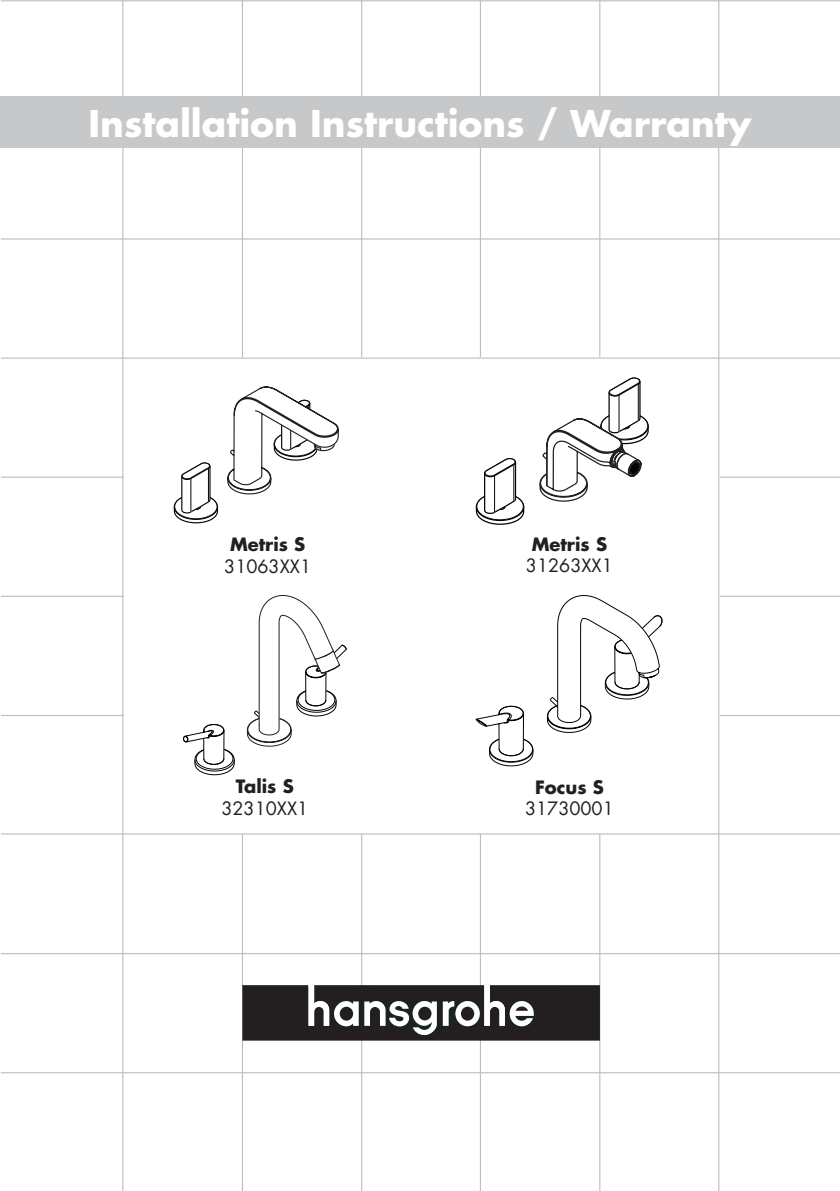
<style>
.page{position:relative;width:840px;height:1191px;background:#fff}
.page>*{position:absolute;margin:0;border:0;box-sizing:border-box;transform-origin:0 0}
.t1{font:700 36px "Futura LT";color:#fff}
.t2{font:18px "Futura LT";color:#231f20}
.t3{font:700 18px "Futura LT";color:#231f20}
</style>
<div class="page">
<hr style="left:242px;top:0;width:1px;height:1191px;background:#bcbdc0">
<hr style="left:361px;top:0;width:1px;height:1191px;background:#bcbdc0">
<hr style="left:479px;top:0;width:1px;height:1191px;background:#bcbdc0">
<hr style="left:599px;top:0;width:1px;height:1191px;background:#bcbdc0">
<hr style="left:1px;top:715px;width:838px;height:1px;background:#bcbdc0">
<hr style="left:1px;top:596px;width:838px;height:1px;background:#bcbdc0">
<hr style="left:1px;top:476px;width:838px;height:2px;background:#bcbdc0">
<hr style="left:1px;top:238px;width:838px;height:1px;background:#bcbdc0">
<hr style="left:1px;top:1072px;width:838px;height:1px;background:#bcbdc0">
<hr style="left:1px;top:953px;width:838px;height:1px;background:#bcbdc0">
<svg style="left:242px;top:985px;width:357px;height:55px;background:#474546"></svg>
<hr style="left:1px;top:0;width:838px;height:1px;background:#bcbdc0">
<div style="left:124px;top:357px;width:595px;height:476px;background:#fff"></div>
<hr style="left:122px;top:0;width:1px;height:1191px;background:#bcbdc0">
<hr style="left:717px;top:0;width:2px;height:1191px;background:#bcbdc0">
<hr style="left:1px;top:833px;width:838px;height:1px;background:#bcbdc0">
<hr style="left:1px;top:357px;width:838px;height:2px;background:#bcbdc0">
<div style="left:0;top:96px;width:839px;height:52px;background:#c7c8ca"></div>
<svg style="left:227px;top:386px;width:111px;height:109px"></svg>
<svg style="left:174px;top:463px;width:44px;height:60px"></svg>
<svg style="left:539px;top:378px;width:109px;height:124px"></svg>
<svg style="left:475px;top:458px;width:49px;height:67px"></svg>
<svg style="left:475px;top:595px;width:187px;height:171px"></svg>
<svg style="left:183px;top:595px;width:163px;height:180px"></svg>
<p class="t1" style="left:88px;top:100px;width:664px">Installation Instructions / Warranty</p>
<p class="t3" style="left:230px;top:532px;width:77px">Metris S</p>
<p class="t2" style="left:224px;top:554px;width:88px">31063XX1</p>
<p class="t3" style="left:236px;top:774px;width:59px">Talis S</p>
<p class="t2" style="left:221px;top:797px;width:88px">32310XX1</p>
<p class="t3" style="left:531px;top:532px;width:77px">Metris S</p>
<p class="t2" style="left:525px;top:554px;width:88px">31263XX1</p>
<p class="t3" style="left:534px;top:775px;width:70px">Focus S</p>
<p class="t2" style="left:524px;top:797px;width:90px">31730001</p>
</div>
